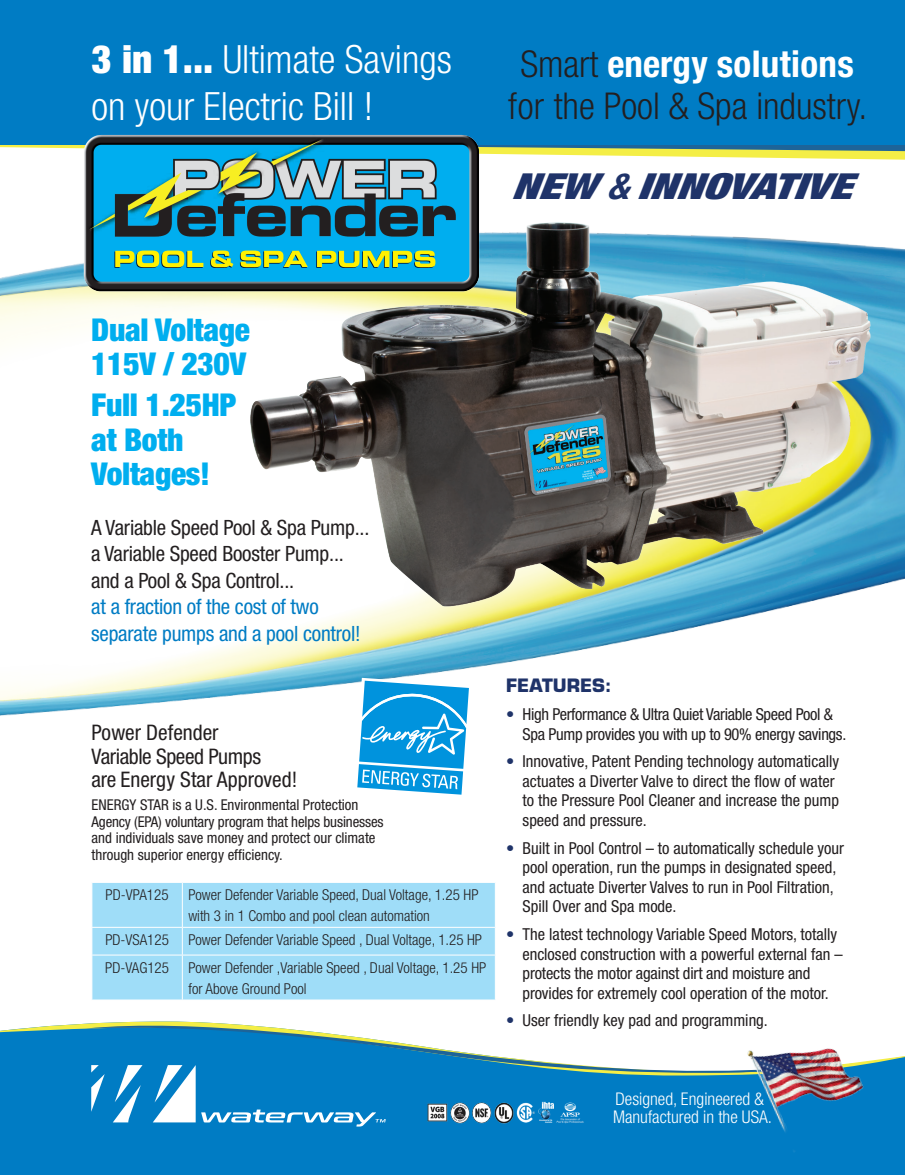
<style>
.page{position:relative;width:905px;height:1175px;background:#fff}
.page>*{position:absolute;margin:0;border:0;box-sizing:border-box;transform-origin:0 0}
.t1{font:300 condensed 39px/46.8px "Helvetica Neue";color:#fff}
.t2{font:300 condensed 37.05px/42px "Helvetica Neue";color:#231f20;text-align:center}
.t3{font:italic 900 expanded 35.85px "Helvetica Neue";color:#1f3369;scale:1.25 1}
.t4{font:900 condensed 31.5px/34.5px "Helvetica Neue";letter-spacing:-.01em;color:#00aeef}
.t5{font:condensed 21.45px/23.2px "Helvetica Neue";color:#231f20}
.t6{font:condensed 21.15px/26.4px "Helvetica Neue";letter-spacing:-.01em;color:#231f20}
.t7{font:700 18px "Eurostile";color:#1f3369}
.t8{font:300 condensed 17.55px/18.6px "Helvetica Neue";color:#fff}
.t9{font:condensed 16.5px/19.5px "Helvetica Neue";color:#231f20}
.t10{font:condensed 16.5px/19.5px "Helvetica Neue";letter-spacing:-.02em;color:#231f20}
.t11{font:300 condensed 15px/21px "Helvetica Neue";color:#231f20}
.t12{font:condensed 14.85px/16.5px "Helvetica Neue";color:#231f20}
.s1{font-weight:900}
.s2{font-weight:700;color:#fff}
.s3{font-weight:700;font-stretch:condensed}
.s4{color:#007cc4}
.s5{color:#1f3369}
</style>
<div class="page">
<div style="left:0;top:1076px;width:904px;height:98px;background:#007cc4"></div>
<svg style="left:0;top:1023px;width:904px;height:53px;background:#3496c5"></svg>
<svg style="left:86px;top:1021px;width:651px;height:56px"></svg>
<svg style="left:113px;top:1065px;width:29px;height:57px"></svg>
<svg style="left:91px;top:1065px;width:14px;height:46px"></svg>
<svg style="left:153px;top:1065px;width:233px;height:61px;background:#2b92ce"></svg>
<img style="left:737px;top:1023px;width:153px;height:137px">
<img style="left:426px;top:1100px;width:159px;height:24px">
<div style="left:0;top:0;width:904px;height:145px;background:#007cc4"></div>
<img style="left:0;top:145px;width:904px;height:571px">
<img style="left:65px;top:134px;width:434px;height:187px">
<img style="left:143px;top:157px;width:757px;height:544px">
<svg style="left:354px;top:678px;width:118px;height:117px"></svg>
<div style="left:92px;top:883px;width:403px;height:116px;background:#9fddf8"></div>
<hr style="left:182px;top:882px;width:1px;height:45px;background:#fff">
<hr style="left:91px;top:927px;width:91px;height:1px;background:#fff">
<hr style="left:182px;top:927px;width:313px;height:1px;background:#fff">
<svg style="left:182px;top:927px;width:1px;height:27px"></svg>
<hr style="left:91px;top:954px;width:91px;height:1px;background:#fff">
<hr style="left:182px;top:954px;width:313px;height:1px;background:#fff">
<hr style="left:182px;top:955px;width:1px;height:44px;background:#fff">
<p class="t1" style="left:92px;top:35px;width:361px"><span class="s1">3 in 1...</span> Ultimate Savings on your Electric Bill !</p>
<p class="t2" style="left:508px;top:42px;width:360px">Smart <span class="s2">energy solutions </span>for the Pool &amp; Spa industry.</p>
<p class="t3" style="left:511px;top:164px;width:273px">NEW <span class="s3">&amp;</span> INNOVATIVE</p>
<p class="t4" style="left:91px;top:312px;width:160px">Dual Voltage<br>115V / 230V</p>
<p class="t4" style="left:91px;top:387px;width:147px">Full 1.25HP at Both<br>Voltages!</p>
<p class="t6" style="left:91px;top:514px;width:280px">A Variable Speed Pool &amp; Spa Pump... a Variable Speed Booster Pump... and a Pool &amp; Spa Control...<br><span class="s4">at a fraction of the cost of two separate pumps and a pool control!</span></p>
<p class="t5" style="left:92px;top:721px;width:207px">Power Defender<br>Variable Speed Pumps<br>are Energy Star Approved!</p>
<p class="t12" style="left:92px;top:796px;width:293px">ENERGY STAR is a U.S. Environmental Protection Agency (EPA) voluntary program that helps businesses and individuals save money and protect our climate through superior energy efficiency.</p>
<p class="t11" style="left:106px;top:884px;width:64px">PD-VPA125</p>
<p class="t11" style="left:188px;top:884px;width:292px">Power Defender Variable Speed, Dual Voltage, 1.25 HP with 3 in 1 Combo and pool clean automation</p>
<p class="t11" style="left:105px;top:929px;width:65px">PD-VSA125</p>
<p class="t11" style="left:188px;top:929px;width:295px">Power Defender Variable Speed , Dual Voltage, 1.25 HP</p>
<p class="t11" style="left:105px;top:957px;width:65px">PD-VAG125</p>
<p class="t11" style="left:188px;top:957px;width:299px">Power Defender ,Variable Speed , Dual Voltage, 1.25 HP for Above Ground Pool</p>
<p class="t7" style="left:506px;top:674px;width:107px">FEATURES:</p>
<p class="t10" style="left:522px;top:704px;width:325px;text-indent:-16px"><span class="s5">•</span> High Performance &amp; Ultra Quiet Variable Speed Pool &amp;<br>Spa Pump provides you with up to 90% energy savings.</p>
<p class="t9" style="left:522px;top:751px;width:318px;text-indent:-16px"><span class="s5">•</span> Innovative, Patent Pending technology automatically actuates a Diverter Valve to direct the flow of water to the Pressure Pool Cleaner and increase the pump speed and pressure.</p>
<p class="t9" style="left:522px;top:838px;width:323px;text-indent:-16px"><span class="s5">•</span> Built in Pool Control – to automatically schedule your pool operation, run the pumps in designated speed, and actuate Diverter Valves to run in Pool Filtration, Spill Over and Spa mode.</p>
<p class="t9" style="left:522px;top:924px;width:321px;text-indent:-16px"><span class="s5">•</span> The latest technology Variable Speed Motors, totally enclosed construction with a powerful external fan – protects the motor against dirt and moisture and provides for extremely cool operation of the motor.</p>
<p class="t9" style="left:506px;top:1010px;width:263px"><span class="s5">•</span> User friendly key pad and programming.</p>
<p class="t8" style="left:613px;top:1088px;width:160px">Designed, Engineered &amp;<br>Manufactured in the USA.</p>
</div>
